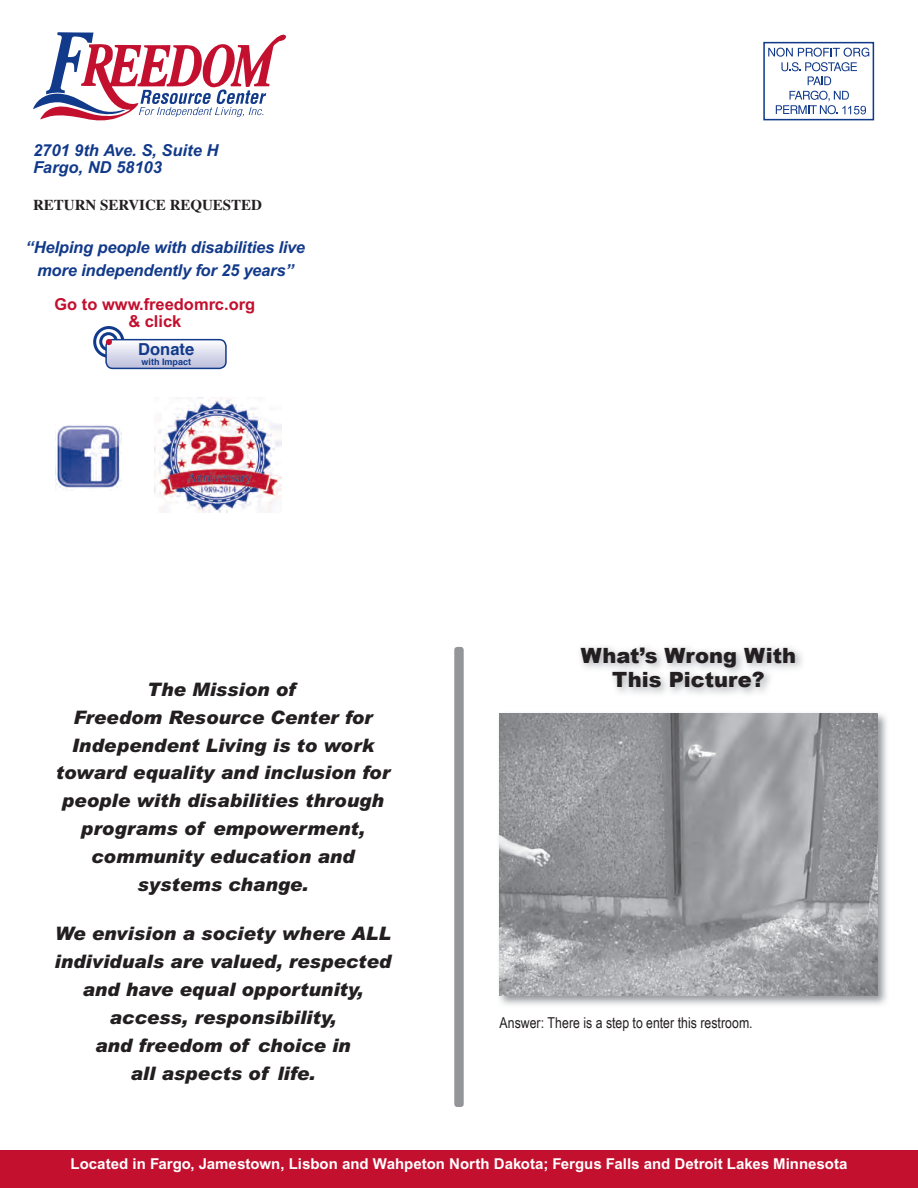
<style>
.page{position:relative;width:918px;height:1188px;background:#fff}
.page>*{position:absolute;margin:0;border:0;box-sizing:border-box;transform-origin:0 0}
.t1{font:900 21px/24px "Arial";color:#231f20;text-align:center}
.t2{font:italic 900 18.6px/27.9px "Arial";color:#231f20;text-align:center}
.t3{font:italic 700 16.5px/16.5px "Arial";letter-spacing:-.01em;color:#123a8a}
.t4{font:700 16.5px/16.5px "Arial";color:#c3102f;text-align:center}
.t5{font:700 16.5px "Helvetica";color:#123a8a}
.t6{font:700 15px "Arial";color:#fff}
.t7{font:15px "Arial Narrow";color:#231f20}
.t8{font:700 15px "Times";color:#231f20}
.t9{font:700 9px "Helvetica";color:#123a8a}
</style>
<div class="page">
<svg style="left:33px;top:32px;width:253px;height:88px"></svg>
<div style="left:763px;top:42px;width:111px;height:78px;border:2px solid #123a8a"></div>
<svg style="left:768px;top:48px;width:101px;height:37px"></svg>
<svg style="left:776px;top:91px;width:90px;height:23px"></svg>
<div style="left:93px;top:326px;width:31px;height:32px;border:3px solid #123a8a;border-radius:50%"></div>
<div style="left:99px;top:332px;width:19px;height:19px;border:3px solid #123a8a;border-radius:50%"></div>
<div style="left:105px;top:339px;width:122px;height:30px;border:2px solid #123a8a;border-radius:7px"></div>
<svg style="left:106px;top:339px;width:120px;height:29px"></svg>
<img style="left:56px;top:425px;width:66px;height:64px">
<img style="left:154px;top:397px;width:127px;height:115px">
<div style="left:0;top:1150px;width:918px;height:38px;background:#c3102f"></div>
<div style="left:454px;top:647px;width:10px;height:460px;background:#939598;border-radius:3px"></div>
<img style="left:499px;top:713px;width:388px;height:292px">
<img style="left:500px;top:713px;width:377px;height:282px">
<p class="t3" style="left:33px;top:142px;width:187px">2701 9th Ave. S, Suite H<br>Fargo, ND 58103</p>
<p class="t8" style="left:33px;top:196px;width:231px">RETURN SERVICE REQUESTED</p>
<p class="t3" style="left:26px;top:236px;width:281px;line-height:22.5px;text-align:center">“Helping people with disabilities live more independently for 25 years”</p>
<p class="t4" style="left:54px;top:296px;width:202px">Go to www.freedomrc.org &amp; click</p>
<p class="t5" style="left:138px;top:336px;width:57px">Donate</p>
<p class="t9" style="left:142px;top:355px;width:51px">with Impact</p>
<p class="t2" style="left:56px;top:675px;width:336px">The Mission of<br>Freedom Resource Center for<br>Independent Living is to work toward equality and inclusion for people with disabilities through programs of empowerment, community education and systems change.</p>
<p class="t2" style="left:54px;top:919px;width:338px">We envision a society where ALL individuals are valued, respected and have equal opportunity, access, responsibility,<br>and freedom of choice in<br>all aspects of life.</p>
<p class="t1" style="left:581px;top:643px;width:217px">What’s Wrong With<br>This Picture?</p>
<p class="t7" style="left:500px;top:1012px;width:255px">Answer: There is a step to enter this restroom.</p>
<p class="t6" style="left:71px;top:1155px;width:778px">Located in Fargo, Jamestown, Lisbon and Wahpeton North Dakota; Fergus Falls and Detroit Lakes Minnesota</p>
</div>
